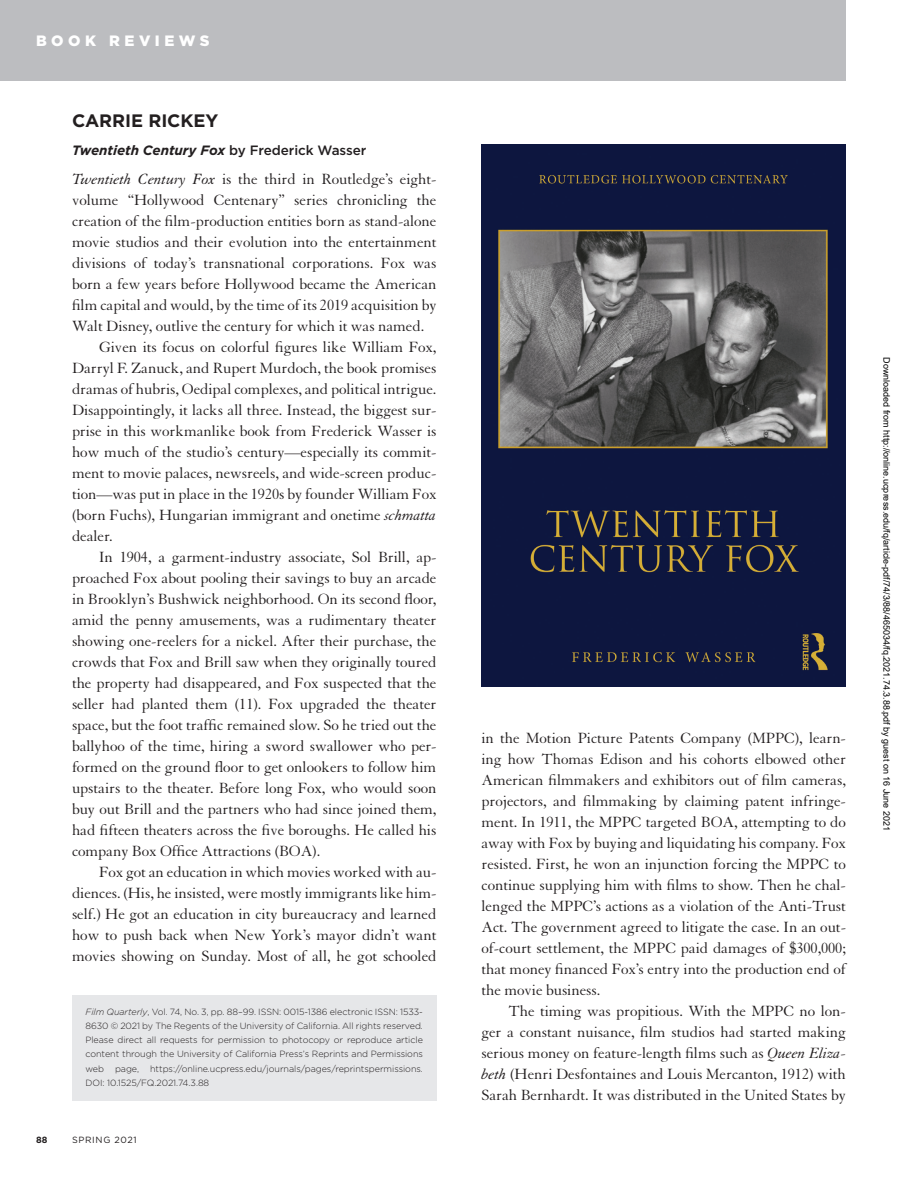
<style>
.page{position:relative;width:918px;height:1188px;background:#fff}
.page>*{position:absolute;margin:0;border:0;box-sizing:border-box;transform-origin:0 0}
.FAA_Feature_Article{font:700 18px "Gotham";letter-spacing:-.005em;color:#231f20}
.GT_Indent{font:16.2px/21px "Granjon";letter-spacing:-.005em;color:#231f20;text-align:justify}
.GT{font:16.2px/21px "Granjon";letter-spacing:-.005em;color:#231f20;text-align:justify}
.DT_Department_Tabs{font:900 15px "Gotham";letter-spacing:.3em;color:#fff}
.BTA_Book{font:italic 700 13.5px "Gotham";letter-spacing:-.005em;color:#231f20}
.Copyright{font:300 9px/14.1px "Gotham";letter-spacing:-.005em;color:#231f20;text-align:justify}
.t1{font:9px "Arial";color:#000}
.t2{font:9px "Gotham";letter-spacing:.075em;color:#231f20}
.t3{font:700 9px "Gotham";color:#231f20}
.s1{font-weight:500;font-style:normal}
.s2{font-style:italic}
</style>
<div class="page">
<div style="left:0;top:0;width:846px;height:81px;background:#bcbdc0"></div>
<div style="left:72px;top:995px;width:364px;height:106px;background:#e6e7e9"></div>
<img style="left:482px;top:144px;width:364px;height:543px">
<p class="DT_Department_Tabs" style="left:36px;top:32px;width:175px">BOOK REVIEWS</p>
<p class="FAA_Feature_Article" style="left:72px;top:110px;width:148px">CARRIE RICKEY</p>
<p class="BTA_Book" style="left:72px;top:143px;width:296px">Twentieth Century Fox <span class="s1">by Frederick Wasser</span></p>
<p class="GT" style="left:72px;top:169px;width:366px"><span class="s2">Twentieth Century Fox</span> is the third in Routledge’s eight&shy;volume “Hollywood Centenary” series chronicling the creation of the film-production entities born as stand-alone movie studios and their evolution into the entertainment divisions of today’s transnational corporations. Fox was born a few years before Hollywood became the American film capital and would, by the time of its 2019 acquisition by Walt Disney, outlive the century for which it was named.</p>
<p class="GT_Indent" style="left:72px;top:337px;width:366px;text-indent:27px">Given its focus on colorful figures like William Fox, Darryl F. Zanuck, and Rupert Murdoch, the book promises dramas of hubris, Oedipal complexes, and political intrigue.<br>Disappointingly, it lacks all three. Instead, the biggest sur&shy;prise in this workmanlike book from Frederick Wasser is how much of the studio’s century—especially its commit&shy;ment to movie palaces, newsreels, and wide-screen produc&shy;tion—was put in place in the 1920s by founder William Fox (born Fuchs), Hungarian immigrant and onetime <span class="s2">schmatta </span>dealer.</p>
<p class="GT_Indent" style="left:72px;top:547px;width:366px;text-indent:27px">In 1904, a garment-industry associate, Sol Brill, ap&shy;proached Fox about pooling their savings to buy an arcade in Brooklyn’s Bushwick neighborhood. On its second floor, amid the penny amusements, was a rudimentary theater showing one-reelers for a nickel. After their purchase, the crowds that Fox and Brill saw when they originally toured the property had disappeared, and Fox suspected that the seller had planted them (11). Fox upgraded the theater space, but the foot traffic remained slow. So he tried out the ballyhoo of the time, hiring a sword swallower who per&shy;formed on the ground floor to get onlookers to follow him upstairs to the theater. Before long Fox, who would soon buy out Brill and the partners who had since joined them, had fifteen theaters across the five boroughs. He called his company Box Office Attractions (BOA).</p>
<p class="GT_Indent" style="left:72px;top:862px;width:366px;text-indent:27px">Fox got an education in which movies worked with au&shy;diences. (His, he insisted, were mostly immigrants like him&shy;self.) He got an education in city bureaucracy and learned how to push back when New York’s mayor didn’t want movies showing on Sunday. Most of all, he got schooled</p>
<p class="Copyright" style="left:86px;top:1005px;width:339px"><span class="s2">Film Quarterly</span>, Vol. 74, No. 3, pp. 88–99. ISSN: 0015-1386 electronic ISSN: 1533- 8630 © 2021 by The Regents of the University of California. All rights reserved.<br>Please direct all requests for permission to photocopy or reproduce article content through the University of California Press’s Reprints and Permissions web page, https://online.ucpress.edu/journals/pages/reprintspermissions.<br>DOI: 10.1525/FQ.2021.74.3.88</p>
<p class="t3" style="left:36px;top:1135px;width:13px">88</p>
<p class="t2" style="left:72px;top:1135px;width:66px">SPRING 2021</p>
<p class="GT_Indent" style="left:482px;top:728px;width:366px">in the Motion Picture Patents Company (MPPC), learn&shy;ing how Thomas Edison and his cohorts elbowed other American filmmakers and exhibitors out of film cameras, projectors, and filmmaking by claiming patent infringe&shy;ment. In 1911, the MPPC targeted BOA, attempting to do away with Fox by buying and liquidating his company. Fox resisted. First, he won an injunction forcing the MPPC to continue supplying him with films to show. Then he chal&shy;lenged the MPPC’s actions as a violation of the Anti-Trust Act. The government agreed to litigate the case. In an out&shy;of-court settlement, the MPPC paid damages of $300,000; that money financed Fox’s entry into the production end of the movie business.</p>
<p class="GT_Indent" style="left:482px;top:1001px;width:366px;text-indent:27px">The timing was propitious. With the MPPC no lon&shy;ger a constant nuisance, film studios had started making serious money on feature-length films such as <span class="s2">Queen Eliza&shy;beth</span> (Henri Desfontaines and Louis Mercanton, 1912) with Sarah Bernhardt. It was distributed in the United States by</p>
<p class="t1" style="left:890px;top:357px;width:475px;rotate:90deg">Downloaded from http://online.ucpress.edu/fq/article-pdf/74/3/88/465034/fq.2021.74.3.88.pdf by guest on 16 June 2021</p>
</div>
